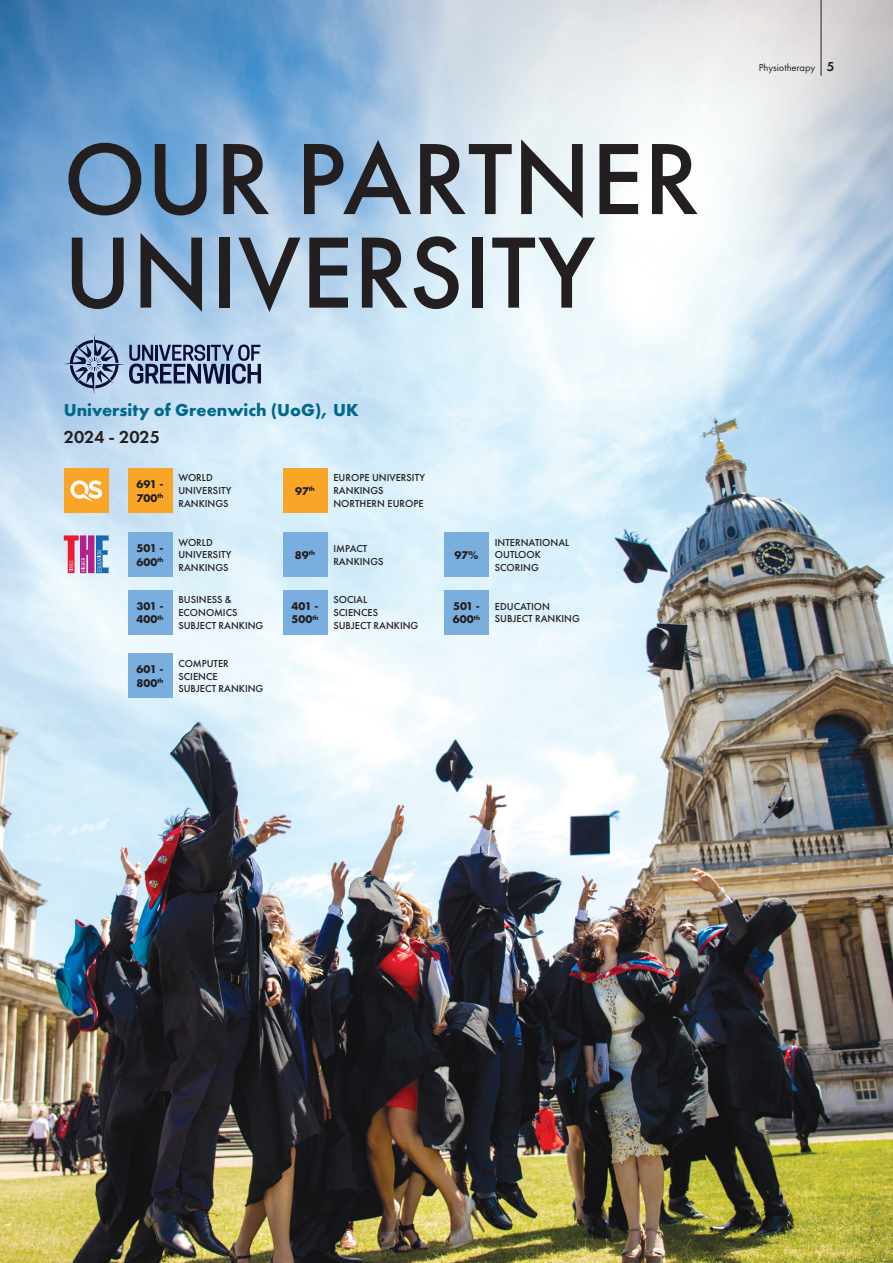
<style>
.page{position:relative;width:893px;height:1263px;background:#fff}
.page>*{position:absolute;margin:0;border:0;box-sizing:border-box;transform-origin:0 0}
.t1{font:500 105px/93.6px "Futura PT";color:#231f20}
.t2{font:700 18px "Futura PT";color:#00688c}
.t3{font:600 18px "Futura PT";color:#231f20}
.t4{font:700 11.7px/14px "Futura PT";color:#231f20}
.t5{font:500 10.5px/12.8px "Futura PT";color:#231f20}
.t6{font:10.5px "Futura PT";color:#231f20}
.s1{font-weight:600;font-size:13.5px}
</style>
<div class="page">
<img style="left:0;top:0;width:893px;height:1263px">
<div style="left:64px;top:468px;width:45px;height:45px;background:#f9a628"></div>
<svg style="left:70px;top:480px;width:32px;height:22px"></svg>
<div style="left:128px;top:468px;width:45px;height:45px;background:#f9a628"></div>
<div style="left:128px;top:532px;width:45px;height:45px;background:#79aede"></div>
<div style="left:444px;top:532px;width:45px;height:45px;background:#79aede"></div>
<div style="left:283px;top:532px;width:44px;height:45px;background:#79aede"></div>
<div style="left:128px;top:589px;width:45px;height:45px;background:#79aede"></div>
<div style="left:128px;top:653px;width:45px;height:45px;background:#79aede"></div>
<div style="left:283px;top:589px;width:44px;height:45px;background:#79aede"></div>
<div style="left:444px;top:589px;width:45px;height:45px;background:#79aede"></div>
<div style="left:283px;top:468px;width:44px;height:45px;background:#f9a628"></div>
<svg style="left:64px;top:535px;width:45px;height:38px;background:#b27baf"></svg>
<svg style="left:64px;top:334px;width:197px;height:60px;background:#8ba0bd"></svg>
<hr style="left:821px;top:0;width:1px;height:76px;background:#231f20">
<p class="t1" style="left:63px;top:132px;width:638px">OUR PARTNER<br>UNIVERSITY</p>
<p class="t2" style="left:64px;top:398px;width:297px">University of Greenwich (UoG), UK</p>
<p class="t3" style="left:64px;top:425px;width:98px">2024 - 2025</p>
<p class="t4" style="left:136px;top:476px;width:29px">691 -<br>700<sup>th</sup></p>
<p class="t5" style="left:178px;top:472px;width:36px">WORLD</p>
<p class="t5" style="left:178px;top:484px;width:55px">UNIVERSITY</p>
<p class="t5" style="left:178px;top:497px;width:52px">RANKINGS</p>
<p class="t4" style="left:295px;top:483px;width:21px">97<sup>th</sup></p>
<p class="t5" style="left:333px;top:472px;width:93px">EUROPE UNIVERSITY<br>RANKINGS</p>
<p class="t5" style="left:333px;top:497px;width:92px">NORTHERN EUROPE</p>
<p class="t5" style="left:178px;top:536px;width:36px">WORLD</p>
<p class="t5" style="left:178px;top:548px;width:55px">UNIVERSITY</p>
<p class="t5" style="left:178px;top:561px;width:52px">RANKINGS</p>
<p class="t4" style="left:136px;top:541px;width:29px">501 -<br>600<sup>th</sup></p>
<p class="t4" style="left:295px;top:547px;width:22px">89<sup>th</sup></p>
<p class="t4" style="left:455px;top:547px;width:25px">97%</p>
<p class="t5" style="left:333px;top:542px;width:36px">IMPACT</p>
<p class="t5" style="left:333px;top:555px;width:52px">RANKINGS</p>
<p class="t5" style="left:495px;top:536px;width:76px">INTERNATIONAL</p>
<p class="t5" style="left:495px;top:548px;width:48px">OUTLOOK</p>
<p class="t5" style="left:495px;top:561px;width:45px">SCORING</p>
<p class="t4" style="left:136px;top:598px;width:29px">301 -<br>400<sup>th</sup></p>
<p class="t4" style="left:136px;top:662px;width:29px">601 -<br>800<sup>th</sup></p>
<p class="t5" style="left:178px;top:593px;width:55px">BUSINESS &amp;</p>
<p class="t5" style="left:178px;top:606px;width:61px">ECONOMICS</p>
<p class="t5" style="left:178px;top:619px;width:87px">SUBJECT RANKING</p>
<p class="t5" style="left:178px;top:657px;width:52px">COMPUTER</p>
<p class="t5" style="left:178px;top:670px;width:41px">SCIENCE</p>
<p class="t5" style="left:178px;top:682px;width:87px">SUBJECT RANKING</p>
<p class="t4" style="left:291px;top:598px;width:29px">401 -<br>500<sup>th</sup></p>
<p class="t5" style="left:333px;top:593px;width:35px">SOCIAL</p>
<p class="t5" style="left:333px;top:606px;width:46px">SCIENCES</p>
<p class="t5" style="left:333px;top:619px;width:87px">SUBJECT RANKING</p>
<p class="t4" style="left:453px;top:598px;width:29px">501 -<br>600<sup>th</sup></p>
<p class="t5" style="left:495px;top:600px;width:56px">EDUCATION</p>
<p class="t5" style="left:495px;top:613px;width:87px">SUBJECT RANKING</p>
<p class="t6" style="left:759px;top:61px;width:77px">Physiotherapy <span class="s1">5</span></p>
</div>
